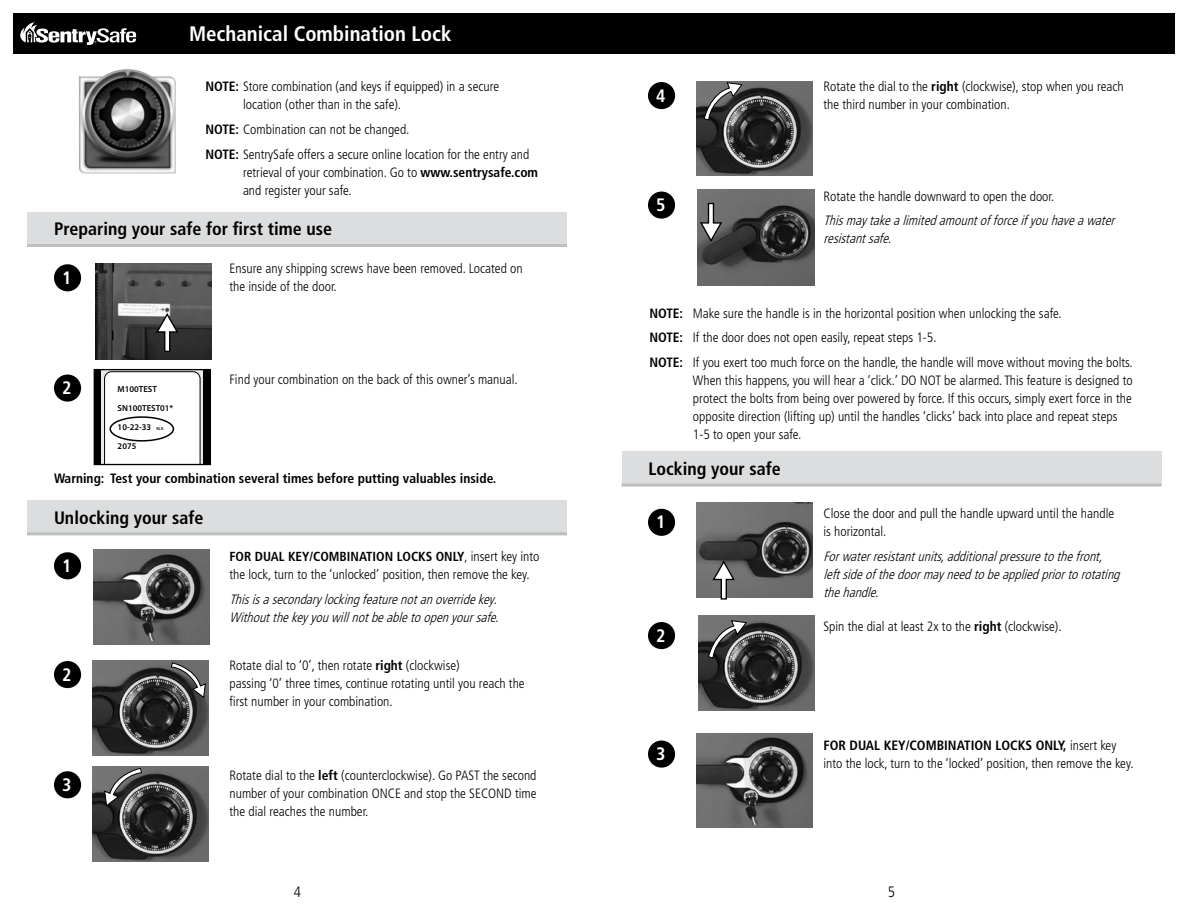
<style>
.page{position:relative;width:1188px;height:918px;background:#fff}
.page>*{position:absolute;margin:0;border:0;box-sizing:border-box;transform-origin:0 0}
.t1{font:700 condensed 21px "Frutiger";color:#fff}
.t2{font:700 condensed 18px "Frutiger";color:#000}
.t3{font:700 condensed 18px "Frutiger";color:#fff}
.t4{font:300 condensed 15px "Frutiger";color:#000}
.t5{font:300 condensed 13.5px/18px "Frutiger";color:#000}
.t6{font:italic 300 condensed 13.5px/18px "Frutiger";color:#000}
.t7{font:700 condensed 13.5px "Frutiger";color:#000}
.t8{font:700 condensed 13.2px "Frutiger";color:#000}
.t9{font:600 8.7px/19px "Myriad Pro";color:#000}
.s1{font-weight:700}
.s2{font-size:4.05px}
.s3{font-weight:300}
.s4{font-weight:300;font-size:13.5px}
</style>
<div class="page">
<div style="left:594px;top:14px;width:580px;height:40px;background:#000"></div>
<div style="left:14px;top:14px;width:580px;height:40px;background:#000"></div>
<svg style="left:20px;top:22px;width:116px;height:23px"></svg>
<img style="left:697px;top:503px;width:116px;height:95px">
<img style="left:93px;top:767px;width:116px;height:95px">
<img style="left:698px;top:616px;width:116px;height:95px">
<img style="left:697px;top:81px;width:116px;height:95px">
<div style="left:54px;top:264px;width:27px;height:27px;background:#000;border-radius:50%"></div>
<div style="left:54px;top:375px;width:27px;height:27px;background:#000;border-radius:50%"></div>
<div style="left:54px;top:552px;width:27px;height:27px;background:#000;border-radius:50%"></div>
<div style="left:54px;top:661px;width:27px;height:27px;background:#000;border-radius:50%"></div>
<div style="left:54px;top:771px;width:27px;height:27px;background:#000;border-radius:50%"></div>
<div style="left:648px;top:82px;width:27px;height:27px;background:#000;border-radius:50%"></div>
<div style="left:648px;top:192px;width:27px;height:27px;background:#000;border-radius:50%"></div>
<div style="left:648px;top:509px;width:27px;height:27px;background:#000;border-radius:50%"></div>
<div style="left:648px;top:622px;width:27px;height:27px;background:#000;border-radius:50%"></div>
<div style="left:648px;top:741px;width:27px;height:27px;background:#000;border-radius:50%"></div>
<img style="left:79px;top:69px;width:97px;height:104px">
<img style="left:95px;top:263px;width:116px;height:96px">
<div style="left:94px;top:370px;width:116px;height:95px;background:#000"></div>
<svg style="left:102px;top:371px;width:101px;height:92px"></svg>
<div style="left:105px;top:372px;width:95px;height:91px;background:#fff"></div>
<div style="left:94px;top:369px;width:117px;height:96px;border:1px solid #000"></div>
<img style="left:94px;top:550px;width:116px;height:95px">
<svg style="left:104px;top:768px;width:39px;height:39px;background:#6b6b6b"></svg>
<img style="left:93px;top:661px;width:116px;height:95px">
<svg style="left:170px;top:663px;width:36px;height:36px"></svg>
<svg style="left:703px;top:82px;width:40px;height:39px;background:#696969"></svg>
<img style="left:697px;top:190px;width:117px;height:96px">
<svg style="left:699px;top:202px;width:24px;height:41px"></svg>
<svg style="left:711px;top:559px;width:25px;height:41px"></svg>
<svg style="left:708px;top:620px;width:40px;height:39px;background:#696969"></svg>
<div style="left:27px;top:212px;width:540px;height:33px;background:#dcddde"></div>
<hr style="left:27px;top:244px;width:540px;height:3px;background:#bcbec0">
<div style="left:622px;top:452px;width:540px;height:33px;background:#dcddde"></div>
<hr style="left:622px;top:484px;width:540px;height:3px;background:#bcbec0">
<div style="left:27px;top:500px;width:540px;height:34px;background:#dcddde"></div>
<hr style="left:27px;top:532px;width:540px;height:3px;background:#bcbec0">
<img style="left:697px;top:733px;width:116px;height:95px">
<div style="left:109px;top:416px;width:65px;height:26px;border:2px solid #000;border-radius:50%"></div>
<svg style="left:155px;top:312px;width:24px;height:41px"></svg>
<h1 class="t1" style="left:189px;top:21px;width:264px">Mechanical Combination Lock</h1>
<p class="t5" style="left:243px;top:78px;width:258px;text-indent:-38px"><span class="s1">NOTE:</span> Store combination (and keys if equipped) in a secure location (other than in the safe).</p>
<p class="t5" style="left:206px;top:117px;width:325px;line-height:24.8px"><span class="s1">NOTE:</span> Combination can not be changed.<br><span class="s1">NOTE:</span> SentrySafe offers a secure online location for the entry and</p>
<p class="t5" style="left:243px;top:163px;width:297px">retrieval of your combination. Go to <span class="s1">www.sentrysafe.com </span>and register your safe.</p>
<h2 class="t2" style="left:54px;top:219px;width:280px">Preparing your safe for first time use</h2>
<h2 class="t3" style="left:62px;top:267px;width:11px">1</h2>
<p class="t5" style="left:230px;top:260px;width:295px">Ensure any shipping screws have been removed. Located on the inside of the door.</p>
<h2 class="t3" style="left:62px;top:377px;width:11px">2</h2>
<p class="t9" style="left:118px;top:380px;width:57px">M100TEST<br>SN100TEST01*<br>10-22-33 <span class="s2">RLR<br></span>2075</p>
<p class="t5" style="left:230px;top:370px;width:290px">Find your combination on the back of this owner’s manual.</p>
<p class="t7" style="left:54px;top:470px;width:444px">Warning: Test your combination several times before putting valuables inside.</p>
<h2 class="t2" style="left:54px;top:507px;width:151px">Unlocking your safe</h2>
<h2 class="t3" style="left:62px;top:555px;width:11px">1</h2>
<p class="t8" style="left:230px;top:549px;width:311px">FOR DUAL KEY/COMBINATION LOCKS ONLY<span class="s3">,</span> <span class="s4">insert key into</span></p>
<p class="t5" style="left:230px;top:566px;width:302px">the lock, turn to the ‘unlocked’ position, then remove the key.</p>
<p class="t6" style="left:229px;top:591px;width:275px">Thisisasecondarylockingfeaturenotanoverridekey.<br>Withoutthekeyyouwillnotbeabletoopenyoursafe.</p>
<h2 class="t3" style="left:62px;top:664px;width:11px">2</h2>
<p class="t5" style="left:230px;top:657px;width:297px">Rotate dial to ‘0’, then rotate <span class="s1">right</span> (clockwise)<br>passing ‘0’ three times, continue rotating until you reach the first number in your combination.</p>
<h2 class="t3" style="left:62px;top:774px;width:11px">3</h2>
<p class="t5" style="left:230px;top:767px;width:309px;text-align:justify">Rotate dial to the <span class="s1">left</span> (counterclockwise). Go PAST the second number of your combination ONCE and stop the SECOND time the dial reaches the number.</p>
<h2 class="t3" style="left:656px;top:85px;width:11px">4</h2>
<p class="t5" style="left:824px;top:78px;width:302px">Rotate the dial to the <span class="s1">right</span> (clockwise), stop when you reach the third number in your combination.</p>
<h2 class="t3" style="left:656px;top:194px;width:11px">5</h2>
<p class="t5" style="left:824px;top:187px;width:232px">Rotate the handle downward to open the door.</p>
<p class="t6" style="left:823px;top:212px;width:296px">Thismaytakealimitedamountofforceifyouhaveawater resistantsafe.</p>
<p class="t5" style="left:650px;top:301px;width:485px;line-height:24.8px"><span class="s1">NOTE:</span> Make sure the handle is in the horizontal position when unlocking the safe.<br><span class="s1">NOTE:</span> If the door does not open easily, repeat steps 1-5.<br><span class="s1">NOTE:</span> If you exert too much force on the handle, the handle will move without moving the bolts.</p>
<p class="t5" style="left:693px;top:372px;width:441px">When this happens, you will hear a ‘click.’ DO NOT be alarmed. This feature is designed to protect the bolts from being over powered by force. If this occurs, simply exert force in the opposite direction (lifting up) until the handles ‘clicks’ back into place and repeat steps 1-5 to open your safe.</p>
<h2 class="t2" style="left:649px;top:458px;width:134px">Locking your safe</h2>
<h2 class="t3" style="left:656px;top:511px;width:11px">1</h2>
<p class="t5" style="left:824px;top:504px;width:292px">Close the door and pull the handle upward until the handle is horizontal.</p>
<p class="t6" style="left:823px;top:547px;width:302px">Forwaterresistantunits,additionalpressuretothefront, leftsideofthedoormayneedtobeappliedpriortorotating thehandle.</p>
<h2 class="t3" style="left:656px;top:625px;width:11px">2</h2>
<p class="t5" style="left:824px;top:618px;width:240px">Spin the dial at least 2x to the <span class="s1">right</span> (clockwise).</p>
<h2 class="t3" style="left:656px;top:743px;width:11px">3</h2>
<p class="t5" style="left:824px;top:736px;width:312px"><span class="s1">FOR DUAL KEY/COMBINATION LOCKS ONLY,</span> insert key into the lock, turn to the ‘locked’ position, then remove the key.</p>
<p class="t4" style="left:294px;top:883px;width:9px">4</p>
<p class="t4" style="left:888px;top:883px;width:9px">5</p>
</div>
